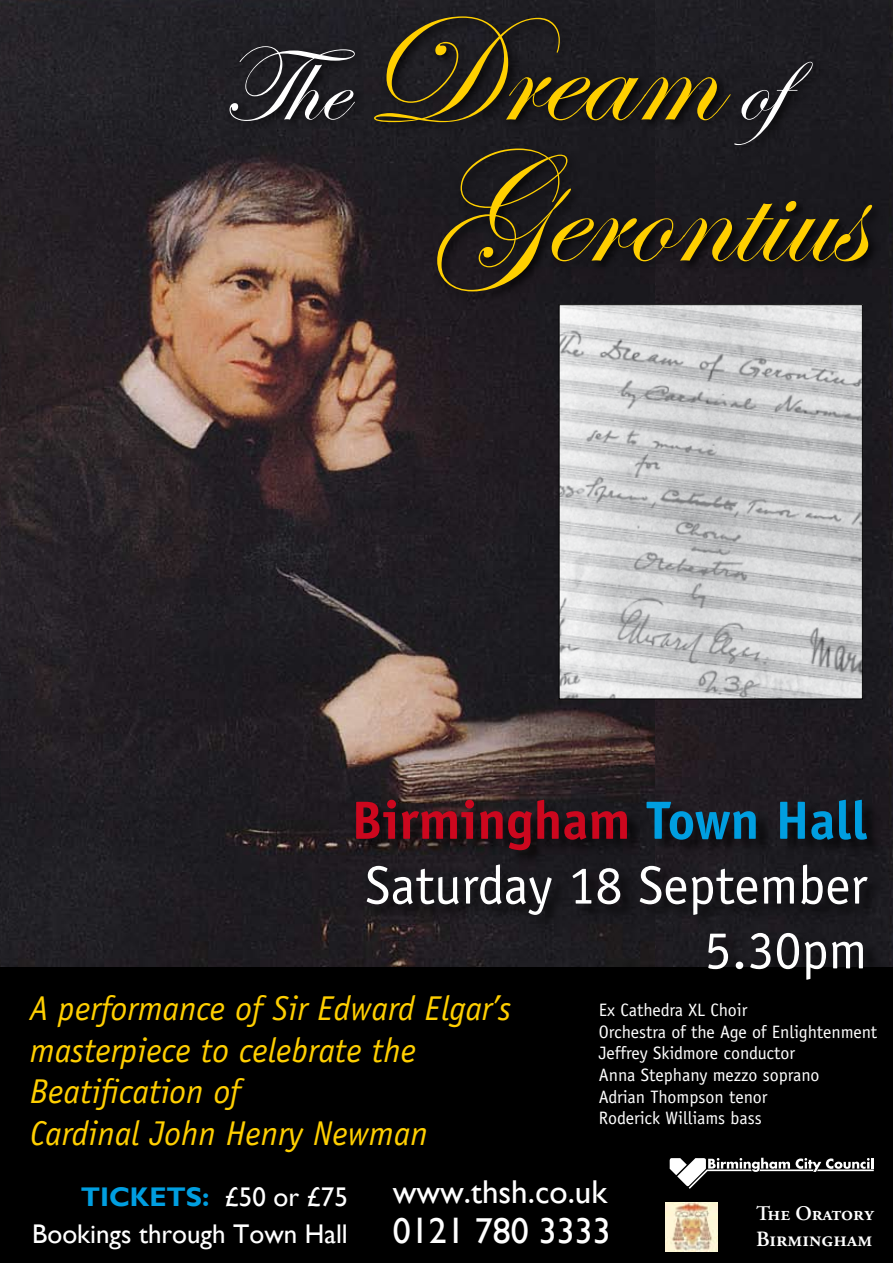
<style>
.page{position:relative;width:893px;height:1263px;background:#000}
.page>*{position:absolute;margin:0;border:0;box-sizing:border-box;transform-origin:0 0}
.t1{font:156px "Edwardian Script ITC";color:#ffcf00}
.t2{font:108px "Edwardian Script ITC";color:#fff}
.t3{font:54px/64.8px "Officina Sans";color:#fff;text-align:right}
.t4{font:36px "Gill Sans";color:#fff}
.t5{font:italic 34.5px/41.4px "Officina Sans";color:#ffcf00}
.t6{font:33px "Gill Sans";color:#fff}
.t7{font:27px/36.6px "Gill Sans";color:#fff;text-align:right}
.t8{font:600 21.75px "Adobe Garamond Pro";color:#fff}
.t9{font:600 20.85px "Adobe Garamond Pro";letter-spacing:-.005em;color:#fff}
.t10{font:18px/21.6px "Officina Sans";color:#fff}
.s1{font-size:156px;color:#ffcf00}
.s2{font-weight:700;color:#cc071e}
.s3{font-weight:700;color:#009ee0}
</style>
<div class="page">
<img style="left:0;top:0;width:656px;height:966px">
<svg style="left:670px;top:1158px;width:204px;height:31px"></svg>
<img style="left:666px;top:1202px;width:51px;height:49px">
<img style="left:656px;top:647px;width:237px;height:319px">
<div style="left:355px;top:799px;width:529px;height:198px;background:#000;opacity:.75"></div>
<div style="left:656px;top:0;width:237px;height:647px;background:#1c1b20"></div>
<div style="left:224px;top:11px;width:661px;height:295px;background:#000;opacity:.84"></div>
<img style="left:561px;top:306px;width:300px;height:391px">
<div style="left:559px;top:304px;width:304px;height:395px;border:1px solid #000"></div>
<h2 class="t2" style="left:221px;top:27px;width:626px">The <span class="s1">Dream</span> of</h2>
<h1 class="t1" style="left:429px;top:127px;width:435px">Gerontius</h1>
<h3 class="t3" style="left:351px;top:788px;width:518px"><span class="s2">Birmingham</span> <span class="s3">Town Hall<br></span>Saturday 18 September<br>5.30pm</h3>
<h3 class="t5" style="left:30px;top:988px;width:483px">A performance of Sir Edward Elgar’s masterpiece to celebrate the<br>Beatification of<br>Cardinal John Henry Newman</h3>
<p class="t10" style="left:599px;top:999px;width:280px">Ex Cathedra XL Choir<br>Orchestra of the Age of Enlightenment<br>Jeffrey Skidmore conductor<br>Anna Stephany mezzo soprano<br>Adrian Thompson tenor<br>Roderick Williams bass</p>
<h3 class="t7" style="left:32px;top:1178px;width:317px"><span class="s3">TICKETS:</span> £50 or £75<br>Bookings through Town Hall</h3>
<h3 class="t6" style="left:393px;top:1172px;width:216px">www.thsh.co.uk</h3>
<h3 class="t4" style="left:393px;top:1209px;width:220px">0121 780 3333</h3>
<p class="t9" style="left:756px;top:1201px;width:119px">The Oratory</p>
<p class="t8" style="left:756px;top:1227px;width:118px">Birmingham</p>
</div>
